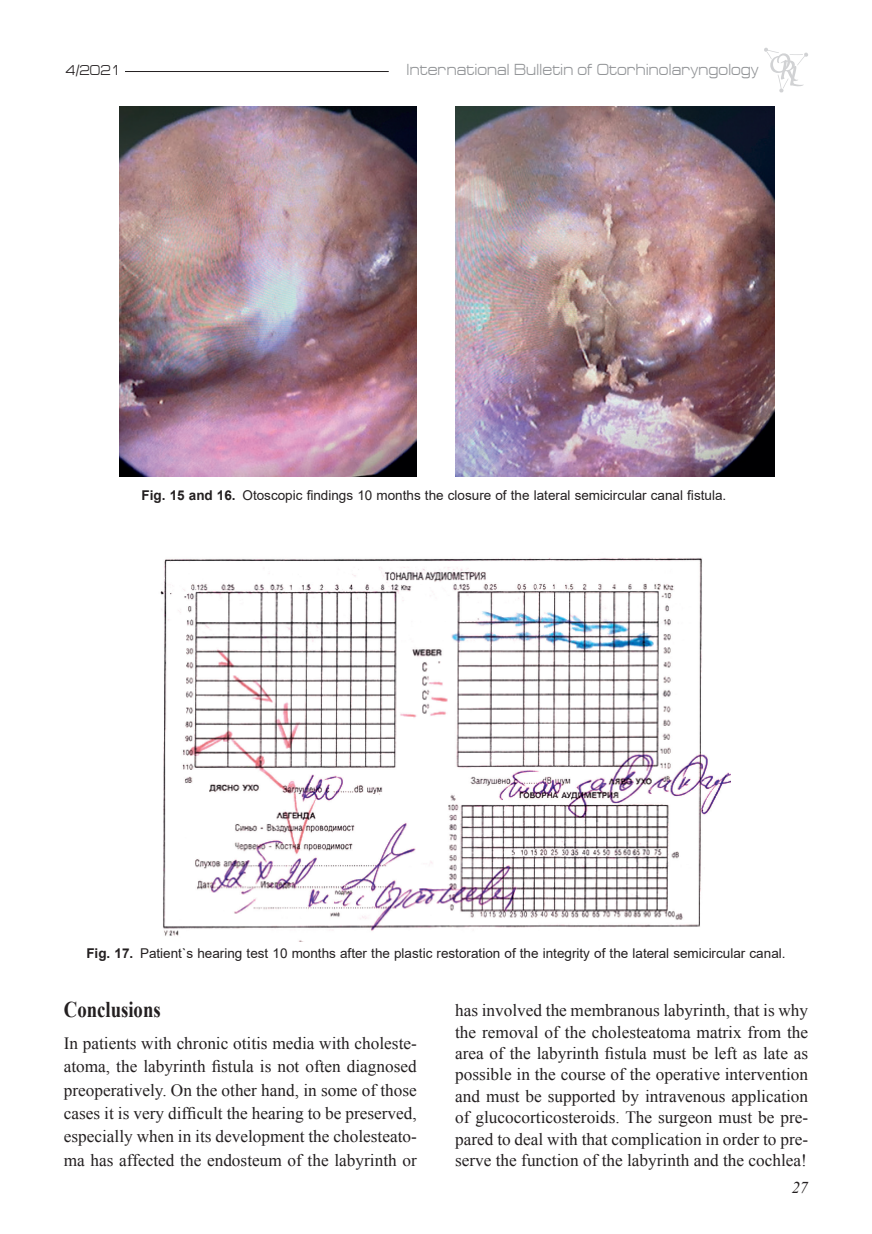
<style>
.page{position:relative;width:872px;height:1234px;background:#fff}
.page>*{position:absolute;margin:0;border:0;box-sizing:border-box;transform-origin:0 0}
.t1{font:700 22.5px "Times New Roman";color:#231f20;scale:.83 1}
.t2{font:17.25px/21.3px "Times New Roman";color:#231f20;text-align:justify}
.t3{font:italic 16.5px "Times New Roman";color:#231f20}
.t4{font:16.2px "Europe Ext";color:#939598;scale:.83 1}
.t5{font:14.4px "Europe Ext";color:#231f20;scale:.83 1}
.t6{font:13.5px "Arial";color:#231f20}
.s1{font-weight:700}
</style>
<div class="page">
<svg style="left:764px;top:48px;width:44px;height:44px"></svg>
<hr style="left:125px;top:71px;width:264px;height:1px;background:#231f20">
<img style="left:119px;top:106px;width:298px;height:370px">
<img style="left:455px;top:106px;width:319px;height:370px">
<img style="left:160px;top:558px;width:570px;height:383px">
<p class="t5" style="left:65px;top:62px;width:69px">4/2021</p>
<p class="t4" style="left:406px;top:61px;width:426px">International Bulletin of Otorhinolaryngology</p>
<p class="t6" style="left:142px;top:486px;width:586px"><span class="s1">Fig. 15 and 16.</span> Otoscopic findings 10 months the closure of the lateral semicircular canal fistula.</p>
<p class="t6" style="left:86px;top:943px;width:700px"><span class="s1">Fig. 17.</span> Patient`s hearing test 10 months after the plastic restoration of the integrity of the lateral semicircular canal.</p>
<h1 class="t1" style="left:64px;top:992px;width:118px">Conclusions</h1>
<p class="t2" style="left:64px;top:1030px;width:354px;line-height:23.4px">In patients with chronic otitis media with choleste&shy;atoma, the labyrinth fistula is not often diagnosed preoperatively. On the other hand, in some of those cases it is very difficult the hearing to be preserved, especially when in its development the cholesteato&shy;ma has affected the endosteum of the labyrinth or</p>
<p class="t2" style="left:455px;top:998px;width:354px">has involved the membranous labyrinth, that is why the removal of the cholesteatoma matrix from the area of the labyrinth fistula must be left as late as possible in the course of the operative intervention and must be supported by intravenous application of glucocorticosteroids. The surgeon must be pre&shy;pared to deal with that complication in order to pre&shy;serve the function of the labyrinth and the cochlea!</p>
<p class="t3" style="left:791px;top:1175px;width:18px">27</p>
</div>
